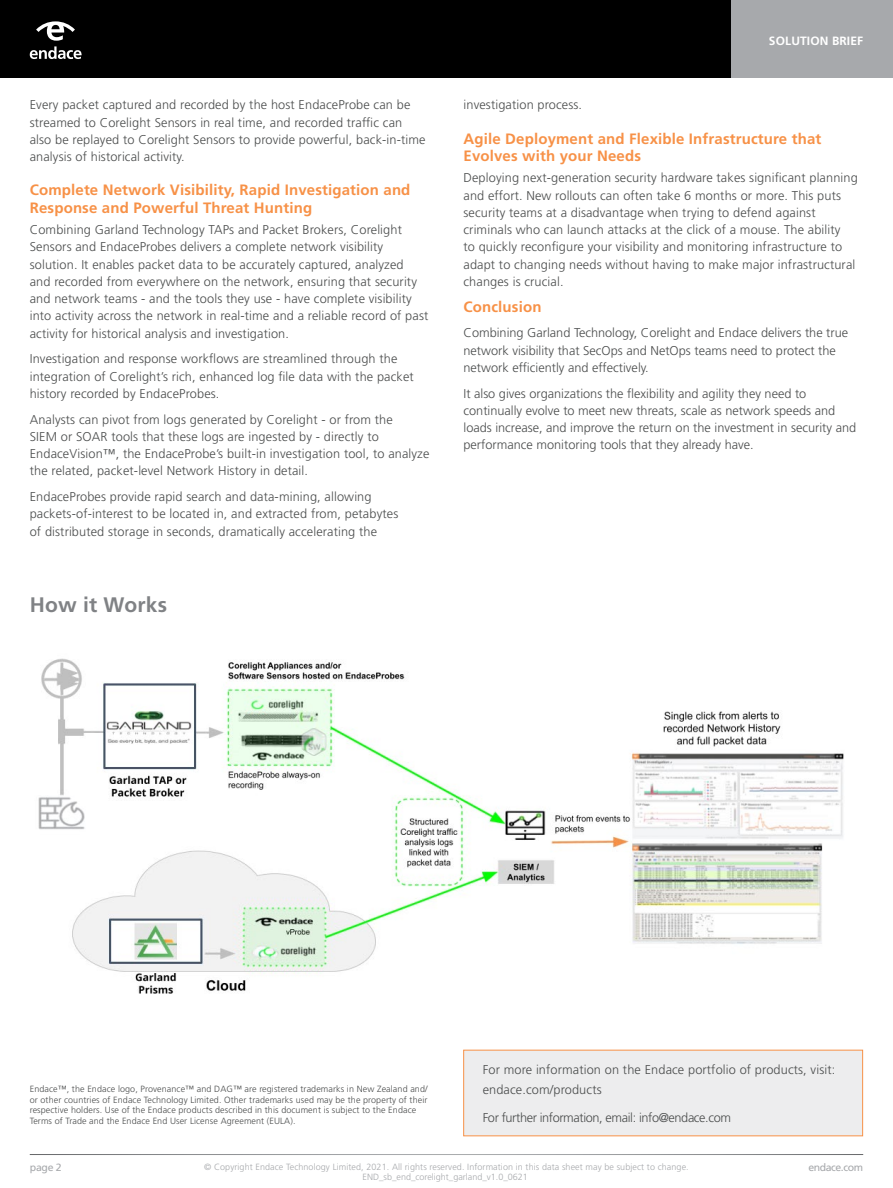
<style>
.page{position:relative;width:893px;height:1188px;background:#fff}
.page>*{position:absolute;margin:0;border:0;box-sizing:border-box;transform-origin:0 0}
.t1{font:700 21px "Frutiger LT Std";letter-spacing:.01em;color:#808285}
.t2{font:700 15px/17.2px "Frutiger LT Std";letter-spacing:.01em;color:#f79147}
.t3{font:300 12.75px/17.2px "Frutiger LT Std";letter-spacing:.01em;color:#4b4d4d}
.t4{font:300 12.75px "Frutiger LT Std";letter-spacing:-.03em;color:#4b4d4d}
.t5{font:700 12px "Frutiger LT Std";letter-spacing:.01em;color:#fff}
.t6{font:10.5px "Frutiger LT Std";letter-spacing:-.04em;color:#a7a9ac}
.t7{font:300 9px/10.8px "Frutiger LT Std";letter-spacing:.01em;color:#4b4d4d}
.t8{font:300 9px "Frutiger LT Std";letter-spacing:.01em;color:#a7a9ac}
</style>
<div class="page">
<div style="left:463px;top:1050px;width:400px;height:86px;background:#ededee;border:1px solid #f79147"></div>
<div style="left:0;top:0;width:893px;height:78px;background:#000"></div>
<svg style="left:30px;top:21px;width:52px;height:38px"></svg>
<div style="left:731px;top:0;width:162px;height:78px;background:#a7a9ac"></div>
<img style="left:38px;top:658px;width:806px;height:336px">
<p class="t3" style="left:30px;top:97px;width:397px">Every packet captured and recorded by the host EndaceProbe can be streamed to Corelight Sensors in real time, and recorded traffic can also be replayed to Corelight Sensors to provide powerful, back-in-time analysis of historical activity.</p>
<p class="t2" style="left:30px;top:182px;width:382px">Complete Network Visibility, Rapid Investigation and<br>Response and Powerful Threat Hunting</p>
<p class="t3" style="left:30px;top:221px;width:400px">Combining Garland Technology TAPs and Packet Brokers, Corelight Sensors and EndaceProbes delivers a complete network visibility solution. It enables packet data to be accurately captured, analyzed<br>and recorded from everywhere on the network, ensuring that security and network teams - and the tools they use - have complete visibility into activity across the network in real-time and a reliable record of past activity for historical analysis and investigation.</p>
<p class="t3" style="left:30px;top:351px;width:386px">Investigation and response workflows are streamlined through the integration of Corelight’s rich, enhanced log file data with the packet history recorded by EndaceProbes.</p>
<p class="t3" style="left:30px;top:411px;width:401px">Analysts can pivot from logs generated by Corelight - or from the<br>SIEM or SOAR tools that these logs are ingested by - directly to EndaceVision™, the EndaceProbe’s built-in investigation tool, to analyze the related, packet-level Network History in detail.</p>
<p class="t3" style="left:30px;top:488px;width:370px">EndaceProbes provide rapid search and data-mining, allowing packets-of-interest to be located in, and extracted from, petabytes of distributed storage in seconds, dramatically accelerating the</p>
<h1 class="t1" style="left:30px;top:592px;width:139px">How it Works</h1>
<p class="t5" style="left:769px;top:34px;width:96px">SOLUTION BRIEF</p>
<p class="t3" style="left:463px;top:97px;width:120px">investigation process.</p>
<p class="t2" style="left:463px;top:130px;width:359px">Agile Deployment and Flexible Infrastructure that<br>Evolves with your Needs</p>
<p class="t3" style="left:463px;top:170px;width:396px">Deploying next-generation security hardware takes significant planning and effort. New rollouts can often take 6 months or more. This puts security teams at a disadvantage when trying to defend against criminals who can launch attacks at the click of a mouse. The ability<br>to quickly reconfigure your visibility and monitoring infrastructure to adapt to changing needs without having to make major infrastructural changes is crucial.</p>
<p class="t2" style="left:463px;top:298px;width:79px">Conclusion</p>
<p class="t3" style="left:463px;top:325px;width:386px">Combining Garland Technology, Corelight and Endace delivers the true network visibility that SecOps and NetOps teams need to protect the network efficiently and effectively.</p>
<p class="t3" style="left:463px;top:385px;width:394px">It also gives organizations the flexibility and agility they need to continually evolve to meet new threats, scale as network speeds and loads increase, and improve the return on the investment in security and performance monitoring tools that they already have.</p>
<p class="t7" style="left:30px;top:1083px;width:399px">Endace™, the Endace logo, Provenance™ and DAG™ are registered trademarks in New Zealand and/ or other countries of Endace Technology Limited. Other trademarks used may be the property of their respective holders. Use of the Endace products described in this document is subject to the Endace Terms of Trade and the Endace End User License Agreement (EULA).</p>
<p class="t3" style="left:483px;top:1060px;width:354px;line-height:19.5px">For more information on the Endace portfolio of products, visit: endace.com/products</p>
<p class="t4" style="left:483px;top:1110px;width:250px">For further information, email: info@endace.com</p>
<p class="t8" style="left:204px;top:1162px;width:486px">© Copyright Endace Technology Limited, 2021. All rights reserved. Information in this data sheet may be subject to change.</p>
<p class="t6" style="left:30px;top:1161px;width:33px">page 2</p>
<p class="t6" style="left:808px;top:1161px;width:56px">endace.com</p>
<p class="t8" style="left:362px;top:1171px;width:167px">END_sb_end_corelight_garland_v1.0_0621</p>
</div>
